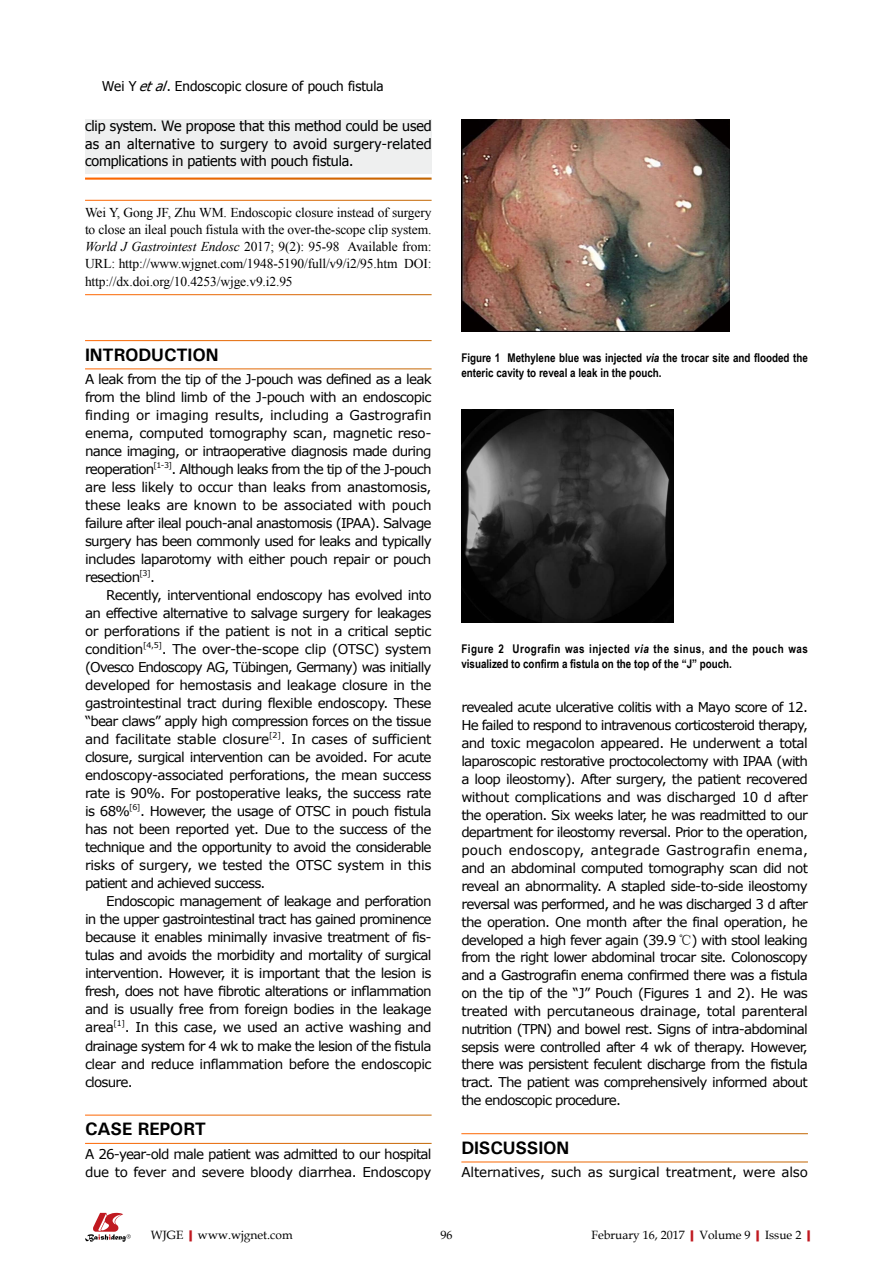
<style>
.page{position:relative;width:893px;height:1263px;background:#fff}
.page>*{position:absolute;margin:0;border:0;box-sizing:border-box;transform-origin:0 0}
.t1{font:700 18px "Univers";letter-spacing:-.01em;color:#000}
.t2{font:14.25px/17.2px "Tahoma";letter-spacing:-.01em;color:#000;text-align:justify}
.t3{font:13.5px/18px "Verdana";letter-spacing:-.05em;color:#000;text-align:justify}
.t4{font:13.5px/17.2px "Times New Roman";letter-spacing:-.01em;color:#000;text-align:justify}
.t5{font:13.5px "Verdana";letter-spacing:-.01em;color:#000}
.t6{font:13.5px "Verdana";letter-spacing:-.025em;color:#000}
.t7{font:13.5px "Tahoma";color:#000}
.t8{font:13.5px "Verdana";letter-spacing:-.03em;color:#000}
.t9{font:700 12px/15px "Arial Narrow";letter-spacing:.04em;color:#000}
.t10{font:700 12px/15px "Arial Narrow";color:#000}
.t11{font:12px "Book Antiqua";color:#000}
.t12{font:7.8px "Verdana";color:#000}
.s1{font-style:italic}
.s2{font-family:"Sim Sun";font-size:14.25px}
.s3{font-weight:700;color:#c01920}
</style>
<div class="page">
<div style="left:85px;top:119px;width:347px;height:54px;background:#eeefef"></div>
<svg style="left:85px;top:1213px;width:46px;height:29px"></svg>
<img style="left:461px;top:119px;width:268px;height:213px">
<img style="left:461px;top:410px;width:212px;height:212px">
<p class="t7" style="left:102px;top:77px;width:283px">Wei Y <span class="s1">etal</span>. Endoscopic closure of pouch fistula</p>
<p class="t2" style="left:85px;top:117px;width:348px">clip system. We propose that this method could be used as an alternative to surgery to avoid surgery-related complications in patients with pouch fistula.</p>
<p class="t4" style="left:85px;top:203px;width:348px">Wei Y, Gong JF, Zhu WM. Endoscopic closure instead of surgery to close an ileal pouch fistula with the over-the-scope clip system.<br><span class="s1">World J Gastrointest Endosc</span> 2017; 9(2): 95-98 Available from:<br>URL: http://www.wjgnet.com/1948-5190/full/v9/i2/95.htm DOI: http://dx.doi.org/10.4253/wjge.v9.i2.95</p>
<p class="t1" style="left:85px;top:343px;width:135px">INTRODUCTION</p>
<p class="t3" style="left:85px;top:370px;width:348px;text-align:left">A leak from the tip of the J-pouch was defined as a leak from the blind limb of the J-pouch with an endoscopic finding or imaging results, including a Gastrografin enema, computed tomography scan, magnetic reso&shy;nance imaging, or intraoperative diagnosis made during reoperation</p>
<p class="t12" style="left:153px;top:459px;width:20px">[1-3]</p>
<p class="t3" style="left:85px;top:460px;width:348px;text-indent:87px">. Although leaks from the tip of the J-pouch are less likely to occur than leaks from anastomosis, these leaks are known to be associated with pouch failure after ileal pouch-anal anastomosis (IPAA). Salvage surgery has been commonly used for leaks and typically includes laparotomy with either pouch repair or pouch resection</p>
<p class="t12" style="left:139px;top:567px;width:13px">[3]</p>
<p class="t3" style="left:150px;top:568px;width:6px">.</p>
<p class="t3" style="left:106px;top:586px;width:327px">Recently, interventional endoscopy has evolved into</p>
<p class="t3" style="left:85px;top:604px;width:348px">an effective alternative to salvage surgery for leakages</p>
<p class="t3" style="left:85px;top:622px;width:348px">or perforations if the patient is not in a critical septic</p>
<p class="t8" style="left:85px;top:640px;width:60px">condition</p>
<p class="t12" style="left:143px;top:639px;width:21px">[4,5]</p>
<p class="t3" style="left:85px;top:640px;width:348px;text-indent:77px">. The over-the-scope clip (OTSC) system (Ovesco Endoscopy AG, Tübingen, Germany) was initially developed for hemostasis and leakage closure in the gastrointestinal tract during flexible endoscopy. These “bear claws” apply high compression forces on the tissue and facilitate stable closure</p>
<p class="t12" style="left:269px;top:729px;width:13px">[2]</p>
<p class="t3" style="left:85px;top:730px;width:348px;text-indent:196px">. In cases of sufficient closure, surgical intervention can be avoided. For acute endoscopy-associated perforations, the mean success rate is 90%. For postoperative leaks, the success rate is 68%</p>
<p class="t12" style="left:129px;top:801px;width:13px">[6]</p>
<p class="t3" style="left:140px;top:802px;width:293px">. However, the usage of OTSC in pouch fistula</p>
<p class="t3" style="left:85px;top:820px;width:348px">has not been reported yet. Due to the success of the</p>
<p class="t3" style="left:85px;top:838px;width:348px">technique and the opportunity to avoid the considerable</p>
<p class="t6" style="left:85px;top:856px;width:348px">risks of surgery, we tested the OTSC system in this</p>
<p class="t3" style="left:85px;top:874px;width:182px">patient and achieved success.</p>
<p class="t3" style="left:106px;top:892px;width:327px">Endoscopic management of leakage and perforation</p>
<p class="t3" style="left:85px;top:910px;width:348px">in the upper gastrointestinal tract has gained prominence</p>
<p class="t3" style="left:85px;top:928px;width:346px">because it enables minimally invasive treatment of fis-</p>
<p class="t3" style="left:85px;top:946px;width:348px">tulas and avoids the morbidity and mortality of surgical</p>
<p class="t3" style="left:85px;top:964px;width:348px">intervention. However, it is important that the lesion is</p>
<p class="t3" style="left:85px;top:982px;width:348px">fresh, does not have fibrotic alterations or inflammation</p>
<p class="t3" style="left:85px;top:1000px;width:348px">and is usually free from foreign bodies in the leakage</p>
<p class="t3" style="left:85px;top:1018px;width:30px">area</p>
<p class="t12" style="left:113px;top:1017px;width:13px">[1]</p>
<p class="t3" style="left:85px;top:1018px;width:348px;text-indent:40px">. In this case, we used an active washing and drainage system for 4 wk to make the lesion of the fistula clear and reduce inflammation before the endoscopic closure.</p>
<p class="t1" style="left:85px;top:1117px;width:123px">CASE REPORT</p>
<p class="t3" style="left:85px;top:1144px;width:348px">A 26-year-old male patient was admitted to our hospital due to fever and severe bloody diarrhea. Endoscopy</p>
<p class="t10" style="left:461px;top:350px;width:348px">Figure 1 Methylene blue was injected <span class="s1">via</span> the trocar site and flooded the enteric cavity to reveal a leak in the pouch.</p>
<p class="t9" style="left:461px;top:641px;width:348px">Figure 2 Urografin was injected <span class="s1">via</span> the sinus, and the pouch was visualized to confirm a fistula on the top of the “J” pouch.</p>
<p class="t3" style="left:461px;top:698px;width:348px">revealed acute ulcerative colitis with a Mayo score of 12.<br>He failed to respond to intravenous corticosteroid therapy, and toxic megacolon appeared. He underwent a total laparoscopic restorative proctocolectomy with IPAA (with a loop ileostomy). After surgery, the patient recovered without complications and was discharged 10 d after the operation. Six weeks later, he was readmitted to our department for ileostomy reversal. Prior to the operation, pouch endoscopy, antegrade Gastrografin enema, and an abdominal computed tomography scan did not reveal an abnormality. A stapled side-to-side ileostomy reversal was performed, and he was discharged 3 d after the operation. One month after the final operation, he developed a high fever again (39.9 <span class="s2">℃</span>) with stool leaking from the right lower abdominal trocar site. Colonoscopy and a Gastrografin enema confirmed there was a fistula on the tip of the “J” Pouch (Figures 1 and 2). He was treated with percutaneous drainage, total parenteral nutrition (TPN) and bowel rest. Signs of intra-abdominal sepsis were controlled after 4 wk of therapy. However, there was persistent feculent discharge from the fistula tract. The patient was comprehensively informed about the endoscopic procedure.</p>
<p class="t1" style="left:461px;top:1136px;width:110px">DISCUSSION</p>
<p class="t5" style="left:461px;top:1163px;width:348px">Alternatives, such as surgical treatment, were also</p>
<p class="t11" style="left:151px;top:1226px;width:143px">WJGE<span class="s3">|</span>www.wjgnet.com</p>
<p class="t11" style="left:440px;top:1226px;width:13px">96</p>
<p class="t11" style="left:591px;top:1226px;width:226px">February 16, 2017<span class="s3">|</span>Volume 9<span class="s3">|</span>Issue 2<span class="s3">|</span></p>
</div>
